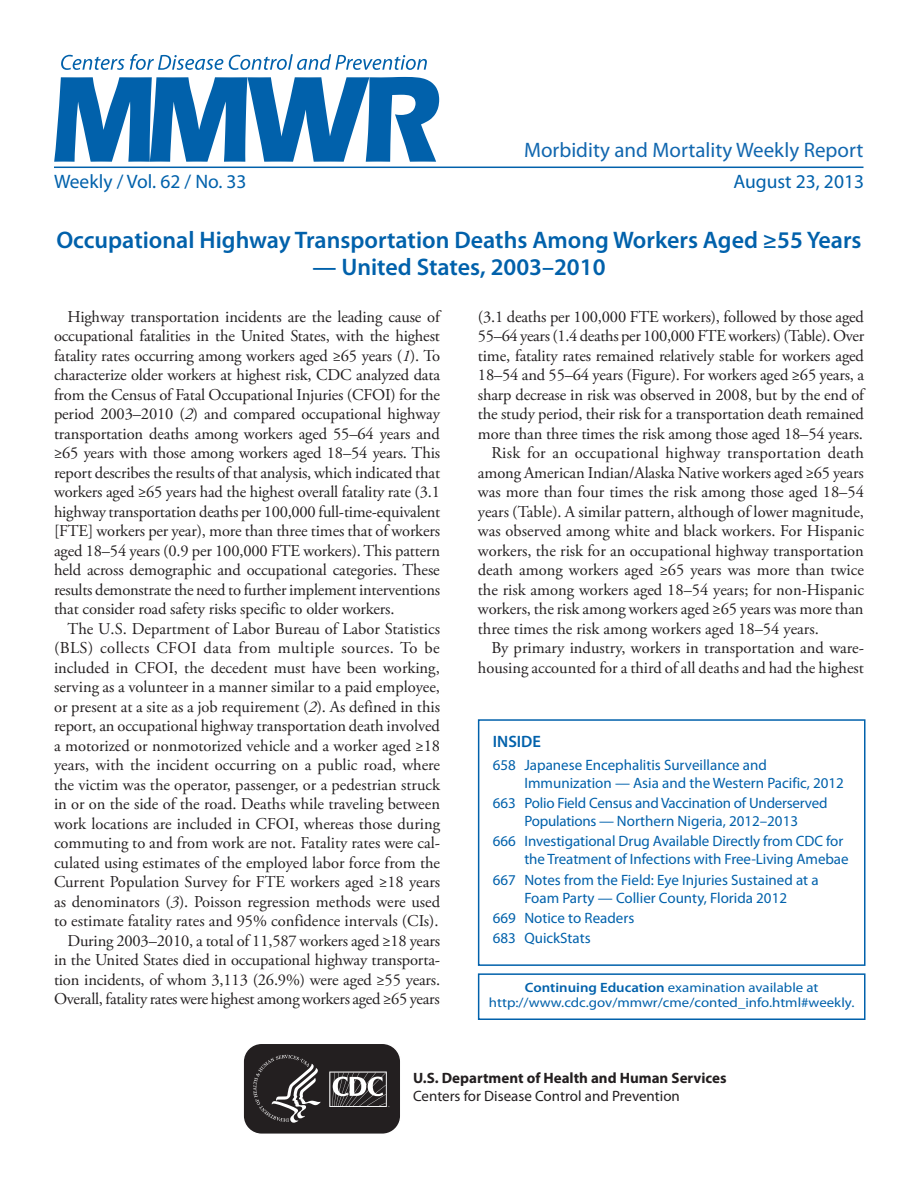
<style>
.page{position:relative;width:918px;height:1188px;background:#fff}
.page>*{position:absolute;margin:0;border:0;box-sizing:border-box;transform-origin:0 0}
.headline{font:600 24px "Myriad Pro";color:#0161ab}
.t1{font:21px "Myriad Pro";color:#1167af}
.cover_date_vol{font:19.5px "Myriad Pro";color:#0161ab}
.body_copy{font:16.5px/19.5px "Adobe Garamond Pro";color:#231f20;text-align:justify}
.inside{font:600 16.5px "Myriad Pro";color:#0161ab}
.toc_headline_to_999{font:15px/18px "Myriad Pro";color:#0161ab}
.t2{font:700 15px/18px "Myriad Pro";color:#231f20}
.ce_callout_box{font:13.5px/15px "Myriad Pro";color:#0161ab;text-align:center;scale:1.1 1}
.s1{font-style:italic}
.s2{font-weight:600}
.s3{font-weight:400}
</style>
<div class="page">
<div style="left:478px;top:973px;width:388px;height:47px;border:2px solid #0161ab"></div>
<svg style="left:243px;top:1045px;width:157px;height:89px"></svg>
<hr style="left:54px;top:167px;width:810px;height:1px;background:#0161ab">
<svg style="left:54px;top:77px;width:385px;height:85px"></svg>
<svg style="left:61px;top:54px;width:366px;height:16px"></svg>
<div style="left:478px;top:719px;width:388px;height:247px;border:2px solid #0161ab"></div>
<p class="t1" style="left:524px;top:137px;width:341px">Morbidity and Mortality Weekly Report</p>
<p class="cover_date_vol" style="left:54px;top:169px;width:194px">Weekly / Vol. 62 / No. 33</p>
<p class="cover_date_vol" style="left:733px;top:169px;width:132px">August 23, 2013</p>
<p class="headline" style="left:56px;top:224px;width:807px">Occupational Highway Transportation Deaths Among Workers Aged ≥55 Years</p>
<p class="headline" style="left:312px;top:251px;width:295px">— United States, 2003–2010</p>
<p class="body_copy" style="left:54px;top:307px;width:388px;text-indent:13px">Highway transportation incidents are the leading cause of occupational fatalities in the United States, with the highest fatality rates occurring among workers aged ≥65 years (<span class="s1">1</span>). To characterize older workers at highest risk, CDC analyzed data from the Census of Fatal Occupational Injuries (CFOI) for the period 2003–2010 (<span class="s1">2</span>) and compared occupational highway transportation deaths among workers aged 55–64 years and ≥65 years with those among workers aged 18–54 years. This report describes the results of that analysis, which indicated that workers aged ≥65 years had the highest overall fatality rate (3.1 highway transportation deaths per 100,000 full-time-equivalent [FTE] workers per year), more than three times that of workers aged 18–54 years (0.9 per 100,000 FTE workers). This pattern held across demographic and occupational categories. These results demonstrate the need to further implement interventions that consider road safety risks specific to older workers.</p>
<p class="body_copy" style="left:54px;top:619px;width:388px;text-indent:13px">The U.S. Department of Labor Bureau of Labor Statistics (BLS) collects CFOI data from multiple sources. To be included in CFOI, the decedent must have been working, serving as a volunteer in a manner similar to a paid employee, or present at a site as a job requirement (<span class="s1">2</span>). As defined in this report, an occupational highway transportation death involved a motorized or nonmotorized vehicle and a worker aged ≥18 years, with the incident occurring on a public road, where the victim was the operator, passenger, or a pedestrian struck in or on the side of the road. Deaths while traveling between work locations are included in CFOI, whereas those during commuting to and from work are not. Fatality rates were cal&shy;culated using estimates of the employed labor force from the Current Population Survey for FTE workers aged ≥18 years as denominators (<span class="s1">3</span>). Poisson regression methods were used to estimate fatality rates and 95% confidence intervals (CIs).</p>
<p class="body_copy" style="left:54px;top:932px;width:388px;text-indent:13px">During 2003–2010, a total of 11,587 workers aged ≥18 years in the United States died in occupational highway transporta&shy;tion incidents, of whom 3,113 (26.9%) were aged ≥55 years.<br>Overall, fatality rates were highest among workers aged ≥65 years</p>
<p class="body_copy" style="left:478px;top:308px;width:388px">(3.1 deaths per 100,000 FTE workers), followed by those aged 55–64 years (1.4 deaths per 100,000 FTE workers) (Table). Over time, fatality rates remained relatively stable for workers aged 18–54 and 55–64 years (Figure). For workers aged ≥65 years, a sharp decrease in risk was observed in 2008, but by the end of the study period, their risk for a transportation death remained more than three times the risk among those aged 18–54 years.</p>
<p class="body_copy" style="left:478px;top:444px;width:388px;text-indent:13px">Risk for an occupational highway transportation death among American Indian/Alaska Native workers aged ≥65 years was more than four times the risk among those aged 18–54 years (Table). A similar pattern, although of lower magnitude, was observed among white and black workers. For Hispanic workers, the risk for an occupational highway transportation death among workers aged ≥65 years was more than twice the risk among workers aged 18–54 years; for non-Hispanic workers, the risk among workers aged ≥65 years was more than three times the risk among workers aged 18–54 years.</p>
<p class="body_copy" style="left:478px;top:639px;width:388px;text-align:right">By primary industry, workers in transportation and ware&shy;housing accounted for a third of all deaths and had the highest</p>
<p class="inside" style="left:493px;top:731px;width:50px">INSIDE</p>
<p class="toc_headline_to_999" style="left:524px;top:756px;width:321px;text-indent:-32px">658 Japanese Encephalitis Surveillance and<br>Immunization — Asia and the Western Pacific, 2012</p>
<p class="toc_headline_to_999" style="left:493px;top:794px;width:336px;text-align:center">663 Polio Field Census and Vaccination of Underserved<br>Populations — Northern Nigeria, 2012–2013</p>
<p class="toc_headline_to_999" style="left:524px;top:832px;width:326px;text-indent:-32px">666 Investigational Drug Available Directly from CDC for the Treatment of Infections with Free-Living Amebae</p>
<p class="toc_headline_to_999" style="left:493px;top:870px;width:327px;text-align:center">667 Notes from the Field: Eye Injuries Sustained at a<br>Foam Party — Collier County, Florida 2012</p>
<p class="toc_headline_to_999" style="left:493px;top:908px;width:143px">669 Notice to Readers</p>
<p class="toc_headline_to_999" style="left:493px;top:929px;width:99px">683 QuickStats</p>
<p class="ce_callout_box" style="left:489px;top:980px;width:334px"><span class="s2">Continuing Education</span> examination available at http://www.cdc.gov/mmwr/cme/conted_info.html#weekly.</p>
<p class="t2" style="left:413px;top:1069px;width:315px">U.S. Department of Health and Human Services<br><span class="s3">Centers for Disease Control and Prevention</span></p>
</div>
